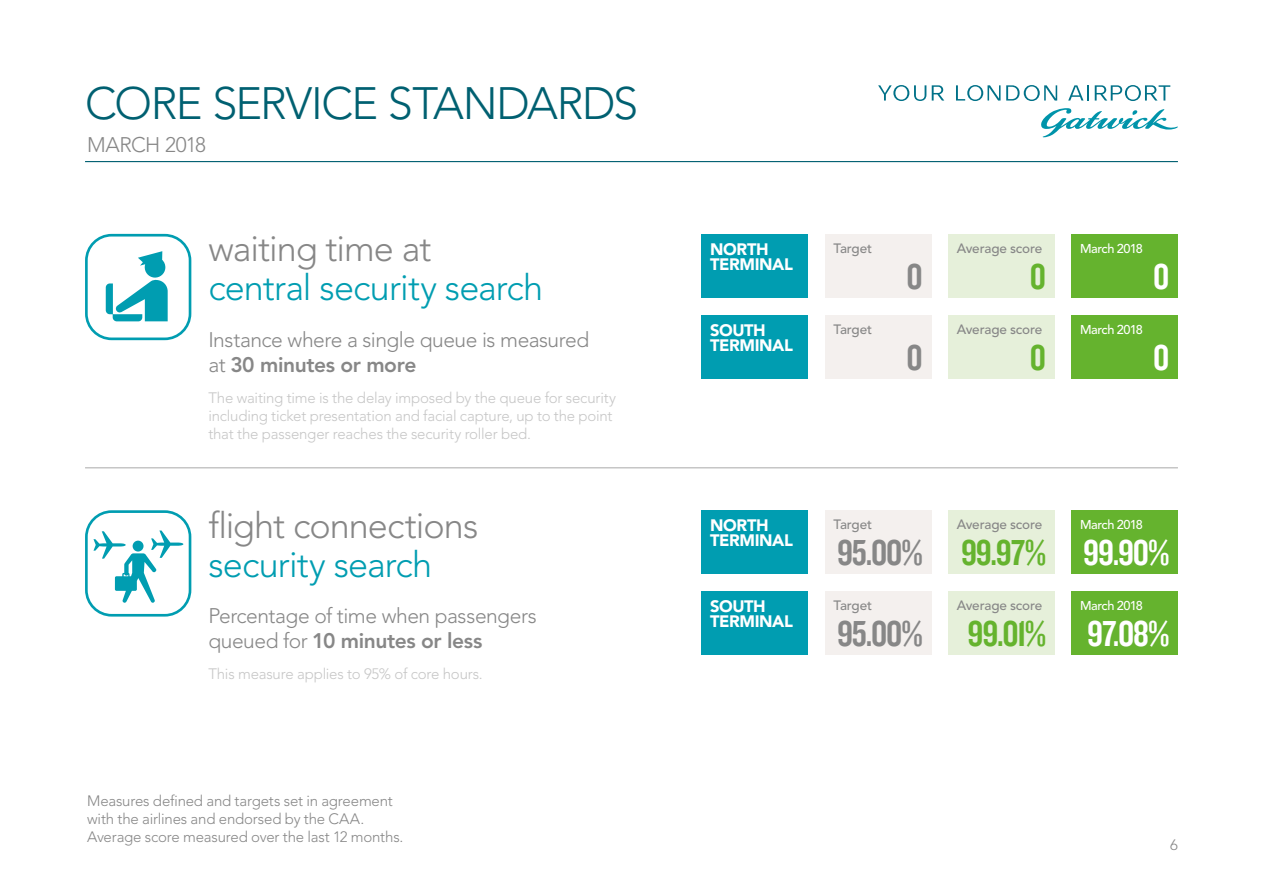
<style>
.page{position:relative;width:1263px;height:893px;background:#fff}
.page>*{position:absolute;margin:0;border:0;box-sizing:border-box;transform-origin:0 0}
.t1{font:300 45px "Avenir";letter-spacing:-.035em;color:#006071}
.t2{font:37.5px "Knockout HTF49 Liteweight";letter-spacing:-.03em;color:#878787}
.t3{font:37.5px "Knockout HTF49 Liteweight";letter-spacing:-.03em;color:#fff}
.t4{font:37.5px "Knockout HTF49 Liteweight";letter-spacing:-.03em;color:#65b32e}
.t5{font:300 36px "Avenir";letter-spacing:-.025em;color:#009db1}
.t6{font:300 36px "Avenir";letter-spacing:-.025em;color:#878787}
.t7{font:300 21px/25.2px "Avenir";letter-spacing:-.02em;color:#878787}
.t8{font:900 16.5px/15px "Avenir";letter-spacing:-.025em;color:#fff}
.t9{font:300 15px/18px "Avenir";letter-spacing:-.015em;color:#c6c6c6}
.t10{font:300 15px/18px "Avenir";letter-spacing:-.015em;color:#878787}
.t11{font:500 13.5px "Avenir";letter-spacing:-.015em;color:#878787}
.t12{font:500 12.75px "Avenir";letter-spacing:-.035em;color:#fff}
.s1{font-weight:800}
</style>
<div class="page">
<svg style="left:1041px;top:108px;width:137px;height:29px"></svg>
<svg style="left:1068px;top:85px;width:21px;height:16px"></svg>
<svg style="left:878px;top:85px;width:48px;height:16px"></svg>
<svg style="left:1006px;top:85px;width:51px;height:16px"></svg>
<svg style="left:932px;top:85px;width:12px;height:16px"></svg>
<svg style="left:956px;top:85px;width:44px;height:16px"></svg>
<svg style="left:1095px;top:85px;width:75px;height:16px"></svg>
<hr style="left:85px;top:161px;width:1093px;height:1px;background:#006071">
<div style="left:702px;top:234px;width:106px;height:64px;background:#009db1"></div>
<div style="left:825px;top:234px;width:106px;height:64px;background:#f4f0ee"></div>
<div style="left:825px;top:315px;width:106px;height:63px;background:#f4f0ee"></div>
<div style="left:1071px;top:234px;width:107px;height:64px;background:#65b32e"></div>
<div style="left:1071px;top:315px;width:107px;height:63px;background:#65b32e"></div>
<div style="left:702px;top:315px;width:106px;height:63px;background:#009db1"></div>
<hr style="left:85px;top:467px;width:1093px;height:1px;background:#c6c6c6">
<svg style="left:85px;top:234px;width:106px;height:106px"></svg>
<div style="left:702px;top:510px;width:106px;height:64px;background:#009db1"></div>
<div style="left:825px;top:510px;width:106px;height:64px;background:#f4f0ee"></div>
<div style="left:825px;top:591px;width:106px;height:64px;background:#f4f0ee"></div>
<div style="left:1071px;top:510px;width:107px;height:64px;background:#65b32e"></div>
<div style="left:1071px;top:591px;width:107px;height:64px;background:#65b32e"></div>
<div style="left:702px;top:591px;width:106px;height:64px;background:#009db1"></div>
<svg style="left:85px;top:510px;width:106px;height:107px"></svg>
<div style="left:948px;top:234px;width:106px;height:64px;background:#e6f0da"></div>
<div style="left:948px;top:510px;width:106px;height:64px;background:#e6f0da"></div>
<div style="left:948px;top:315px;width:106px;height:63px;background:#e6f0da"></div>
<div style="left:948px;top:591px;width:106px;height:64px;background:#e6f0da"></div>
<h1 class="t1" style="left:85px;top:77px;width:555px">CORE SERVICE STANDARDS</h1>
<h3 class="t7" style="left:87px;top:132px;width:120px">MARCH 2018</h3>
<h3 class="t6" style="left:208px;top:228px;width:225px">waiting time at</h3>
<h3 class="t5" style="left:208px;top:267px;width:336px">central security search</h3>
<h3 class="t7" style="left:208px;top:327px;width:382px">Instance where a single queue is measured at <span class="s1">30 minutes or more</span></h3>
<p class="t9" style="left:208px;top:388px;width:409px">The waiting time is the delay imposed by the queue for security including ticket presentation and facial capture, up to the point that the passenger reaches the security roller bed.</p>
<h3 class="t6" style="left:208px;top:504px;width:271px">flight connections</h3>
<h3 class="t5" style="left:208px;top:543px;width:225px">security search</h3>
<h3 class="t7" style="left:208px;top:603px;width:330px">Percentage of time when passengers queued for <span class="s1">10 minutes or less</span></h3>
<p class="t9" style="left:208px;top:665px;width:276px">This measure applies to 95% of core hours.</p>
<p class="t10" style="left:87px;top:792px;width:318px">Measures defined and targets set in agreement with the airlines and endorsed by the CAA.<br>Average score measured over the last 12 months.</p>
<p class="t8" style="left:710px;top:242px;width:84px">NORTH<br>TERMINAL</p>
<p class="t11" style="left:833px;top:240px;width:40px">Target</p>
<h2 class="t2" style="left:906px;top:257px;width:18px">0</h2>
<p class="t11" style="left:957px;top:240px;width:87px">Average score</p>
<h2 class="t4" style="left:1030px;top:257px;width:18px">0</h2>
<p class="t12" style="left:1080px;top:241px;width:64px">March 2018</p>
<h2 class="t3" style="left:1153px;top:257px;width:18px">0</h2>
<p class="t8" style="left:710px;top:322px;width:84px">SOUTH<br>TERMINAL</p>
<p class="t11" style="left:833px;top:321px;width:40px">Target</p>
<h2 class="t2" style="left:906px;top:338px;width:18px">0</h2>
<p class="t11" style="left:957px;top:321px;width:87px">Average score</p>
<h2 class="t4" style="left:1030px;top:338px;width:18px">0</h2>
<p class="t12" style="left:1080px;top:322px;width:64px">March 2018</p>
<h2 class="t3" style="left:1153px;top:338px;width:18px">0</h2>
<p class="t8" style="left:710px;top:518px;width:84px">NORTH<br>TERMINAL</p>
<p class="t11" style="left:833px;top:517px;width:40px">Target</p>
<h2 class="t2" style="left:837px;top:534px;width:87px">95.00%</h2>
<p class="t11" style="left:833px;top:597px;width:40px">Target</p>
<h2 class="t2" style="left:837px;top:614px;width:87px">95.00%</h2>
<p class="t8" style="left:710px;top:599px;width:84px">SOUTH<br>TERMINAL</p>
<p class="t11" style="left:957px;top:517px;width:87px">Average score</p>
<h2 class="t4" style="left:961px;top:534px;width:86px">99.97%</h2>
<p class="t11" style="left:957px;top:597px;width:87px">Average score</p>
<h2 class="t4" style="left:967px;top:614px;width:80px">99.01%</h2>
<p class="t12" style="left:1080px;top:517px;width:64px">March 2018</p>
<h2 class="t3" style="left:1083px;top:534px;width:88px">99.90%</h2>
<p class="t12" style="left:1080px;top:598px;width:64px">March 2018</p>
<h2 class="t3" style="left:1087px;top:614px;width:84px">97.08%</h2>
<p class="t10" style="left:1170px;top:836px;width:9px">6</p>
</div>
